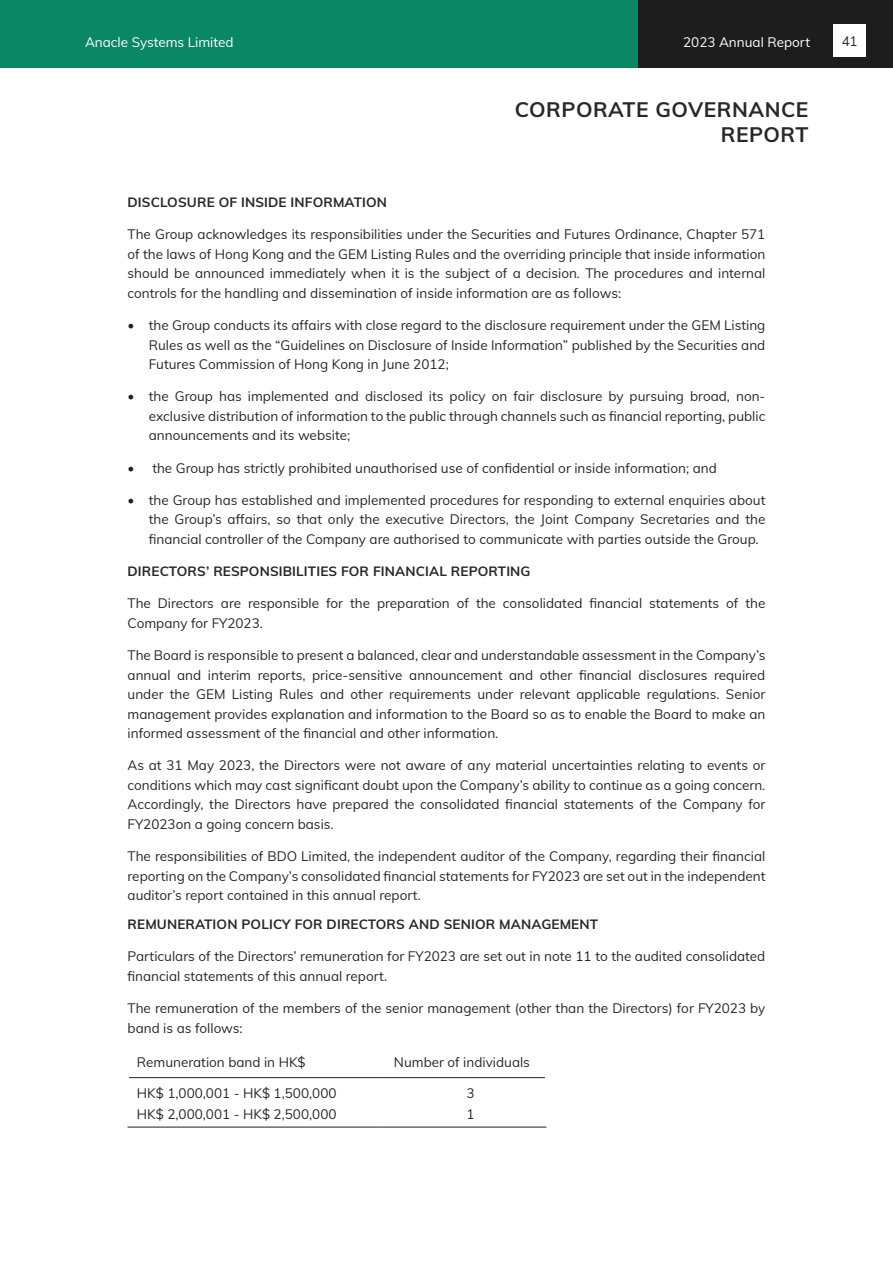
<style>
.page{position:relative;width:893px;height:1263px;background:#fff}
.page>*{position:absolute;margin:0;border:0;box-sizing:border-box;transform-origin:0 0}
.t1{font:700 21px "Mulish";letter-spacing:.025em;color:#282828}
.t2{font:13.5px/19.5px "Mulish";color:#282828;text-align:justify}
.t3{font:700 13.5px "Mulish";letter-spacing:.01em;color:#282828}
.t4{font:13.5px "Mulish";color:#fff}
.s1{font-family:"Minion Pro";font-size:18px;color:#231f20}
.s2{color:#1c1d1c}
</style>
<div class="page">
<hr style="left:128px;top:1127px;width:250px;height:1px;background:#231f20">
<hr style="left:378px;top:1127px;width:168px;height:1px;background:#231f20">
<hr style="left:129px;top:1077px;width:249px;height:1px;background:#231f20">
<hr style="left:378px;top:1077px;width:167px;height:1px;background:#231f20">
<div style="left:637px;top:0;width:256px;height:68px;background:#1c1d1c"></div>
<div style="left:0;top:0;width:638px;height:68px;background:#0a8765"></div>
<div style="left:834px;top:24px;width:32px;height:33px;background:#fff"></div>
<p class="t4" style="left:85px;top:32px;width:150px">Anacle Systems Limited</p>
<p class="t4" style="left:683px;top:32px;width:128px">2023 Annual Report</p>
<p class="t2" style="left:842px;top:31px;width:17px">41</p>
<p class="t1" style="left:515px;top:94px;width:295px">CORPORATE GOVERNANCE</p>
<p class="t1" style="left:721px;top:119px;width:89px">REPORT</p>
<p class="t3" style="left:128px;top:192px;width:261px">DISCLOSURE OF INSIDE INFORMATION</p>
<p class="t2" style="left:128px;top:224px;width:639px">The Group acknowledges its responsibilities under the Securities and Futures Ordinance, Chapter 571 of the laws of Hong Kong and the GEM Listing Rules and the overriding principle that inside information should be announced immediately when it is the subject of a decision. The procedures and internal controls for the handling and dissemination of inside information are as follows:</p>
<p class="t2" style="left:149px;top:315px;width:618px;text-indent:-21px"><span class="s1">•</span> the Group conducts its affairs with close regard to the disclosure requirement under the GEM Listing Rules as well as the “Guidelines on Disclosure of Inside Information” published by the Securities and Futures Commission of Hong Kong in June 2012;</p>
<p class="t2" style="left:149px;top:386px;width:618px;text-indent:-21px"><span class="s1">•</span> the Group has implemented and disclosed its policy on fair disclosure by pursuing broad, non&shy;exclusive distribution of information to the public through channels such as financial reporting, public announcements and its website;</p>
<p class="t2" style="left:128px;top:457px;width:591px"><span class="s1">•</span> the Group has strictly prohibited unauthorised use of confidential or inside information; and</p>
<p class="t2" style="left:149px;top:490px;width:618px;text-indent:-21px"><span class="s1">•</span> the Group has established and implemented procedures for responding to external enquiries about the Group’s affairs, so that only the executive Directors, the Joint Company Secretaries and the financial controller of the Company are authorised to communicate with parties outside the Group.</p>
<p class="t3" style="left:128px;top:561px;width:405px">DIRECTORS’ RESPONSIBILITIES FOR FINANCIAL REPORTING</p>
<p class="t2" style="left:128px;top:593px;width:639px">The Directors are responsible for the preparation of the consolidated financial statements of the<br>Company for FY2023.</p>
<p class="t2" style="left:128px;top:645px;width:639px">The Board is responsible to present a balanced, clear and understandable assessment in the Company’s annual and interim reports, price-sensitive announcement and other financial disclosures required under the GEM Listing Rules and other requirements under relevant applicable regulations. Senior management provides explanation and information to the Board so as to enable the Board to make an informed assessment of the financial and other information.</p>
<p class="t2" style="left:128px;top:755px;width:639px">As at 31 May 2023, the Directors were not aware of any material uncertainties relating to events or conditions which may cast significant doubt upon the Company’s ability to continue as a going concern.<br>Accordingly, the Directors have prepared the consolidated financial statements of the Company for FY2023on a going concern basis.</p>
<p class="t2" style="left:128px;top:846px;width:639px">The responsibilities of BDO Limited, the independent auditor of the Company, regarding their financial reporting on the Company’s consolidated financial statements for FY2023 are set out in the independent auditor’s report contained in this annual report.</p>
<p class="t3" style="left:128px;top:914px;width:472px">REMUNERATION POLICY FOR DIRECTORS AND SENIOR MANAGEMENT</p>
<p class="t2" style="left:128px;top:946px;width:639px">Particulars of the Directors’ remuneration for FY2023 are set out in note <span class="s2">11</span> to the audited consolidated financial statements of this annual report.</p>
<p class="t2" style="left:128px;top:998px;width:639px">The remuneration of the members of the senior management (other than the Directors) for FY2023 by band is as follows:</p>
<p class="t2" style="left:137px;top:1051px;width:170px">Remuneration band in HK$</p>
<p class="t2" style="left:394px;top:1051px;width:138px">Number of individuals</p>
<p class="t2" style="left:137px;top:1083px;width:201px">HK$ 1,000,001 - HK$ 1,500,000</p>
<p class="t2" style="left:466px;top:1083px;width:10px">3</p>
<p class="t2" style="left:137px;top:1103px;width:201px">HK$ 2,000,001 - HK$ 2,500,000</p>
<p class="t2" style="left:466px;top:1103px;width:10px">1</p>
</div>
